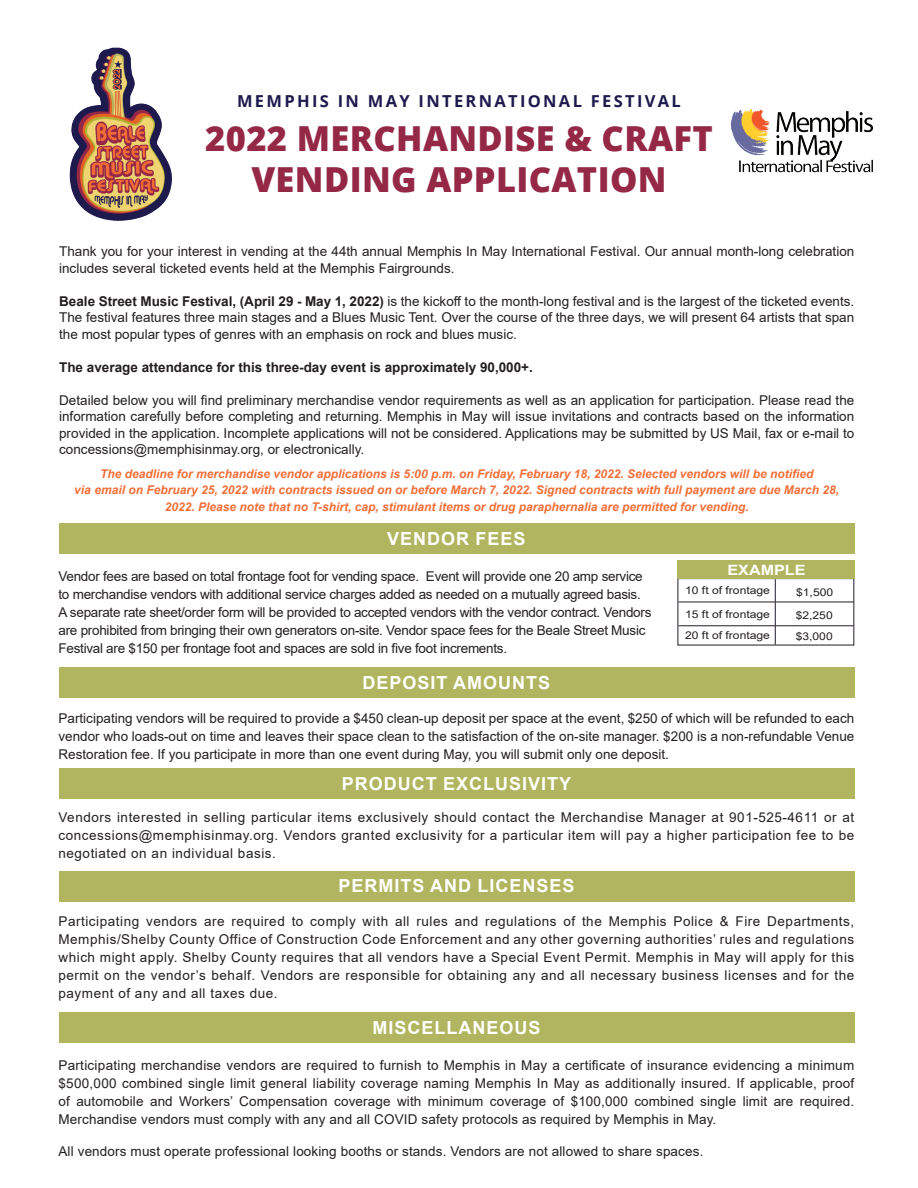
<style>
.page{position:relative;width:918px;height:1188px;background:#fff}
.page>*{position:absolute;margin:0;border:0;box-sizing:border-box;transform-origin:0 0}
.t1{font:800 34.5px/41.4px "Open Sans";letter-spacing:.01em;color:#952846;text-align:center}
.t2{font:700 18px "Arial";letter-spacing:.055em;color:#fff}
.t3{font:700 16.5px "Open Sans";letter-spacing:.14em;color:#1e1a4e}
.t4{font:700 14.25px "Arial";color:#fff;scale:1.13 1}
.t5{font:13.5px/18px "Arial";color:#231f20;text-align:justify}
.t6{font:13.5px/18px "Arial";letter-spacing:-.02em;color:#231f20}
.t7{font:700 13.5px "Arial";color:#231f20}
.t8{font:italic 700 12px/16.5px "Arial";color:#f26e37;text-align:center}
.t9{font:10.65px/23px "Arial";color:#231f20;scale:1.13 1}
.s1{font-weight:700}
</style>
<div class="page">
<img style="left:730px;top:109px;width:143px;height:64px">
<div style="left:59px;top:524px;width:795px;height:30px;background:#b2b55f"></div>
<div style="left:677px;top:578px;width:177px;height:68px;border:1px solid #453e4a"></div>
<hr style="left:679px;top:601px;width:175px;height:2px;background:#453e4a">
<hr style="left:775px;top:579px;width:1px;height:66px;background:#453e4a">
<div style="left:677px;top:560px;width:177px;height:19px;background:#b2b55f"></div>
<hr style="left:679px;top:625px;width:175px;height:1px;background:#453e4a">
<div style="left:59px;top:668px;width:795px;height:30px;background:#b2b55f"></div>
<div style="left:59px;top:769px;width:795px;height:30px;background:#b2b55f"></div>
<div style="left:59px;top:871px;width:795px;height:31px;background:#b2b55f"></div>
<div style="left:59px;top:1013px;width:795px;height:30px;background:#b2b55f"></div>
<img style="left:69px;top:47px;width:103px;height:174px">
<p class="t3" style="left:237px;top:90px;width:445px">MEMPHIS IN MAY INTERNATIONAL FESTIVAL</p>
<h1 class="t1" style="left:205px;top:116px;width:509px">2022 MERCHANDISE &amp; CRAFT<br>VENDING APPLICATION</h1>
<p class="t5" style="left:59px;top:243px;width:797px;line-height:16.5px">Thank you for your interest in vending at the 44th annual Memphis In May International Festival. Our annual month-long celebration includes several ticketed events held at the Memphis Fairgrounds.</p>
<p class="t5" style="left:59px;top:293px;width:797px;line-height:16.5px"><span class="s1">Beale Street Music Festival, (April 29 - May 1, 2022)</span> is the kickoff to the month-long festival and is the largest of the ticketed events.<br>The festival features three main stages and a Blues Music Tent. Over the course of the three days, we will present 64 artists that span the most popular types of genres with an emphasis on rock and blues music.</p>
<p class="t7" style="left:59px;top:357px;width:475px">The average attendance for this three-day event is approximately 90,000+.</p>
<p class="t5" style="left:59px;top:392px;width:797px;line-height:16.5px">Detailed below you will find preliminary merchandise vendor requirements as well as an application for participation. Please read the information carefully before completing and returning. Memphis in May will issue invitations and contracts based on the information provided in the application. Incomplete applications will not be considered. Applications may be submitted by US Mail, fax or e-mail to concessions@memphisinmay.org, or electronically.</p>
<p class="t8" style="left:74px;top:466px;width:766px">The deadline for merchandise vendor applications is 5:00 p.m. on Friday, February 18, 2022. Selected vendors will be notified<br>via email on February 25, 2022 with contracts issued on or before March 7, 2022. Signed contracts with full payment are due March 28,<br>2022. Please note that no T-shirt, cap, stimulant items or drug paraphernalia are permitted for vending.</p>
<h2 class="t2" style="left:387px;top:526px;width:140px">VENDOR FEES</h2>
<p class="t6" style="left:58px;top:567px;width:595px">Vendor fees are based on total frontage foot for vending space. Event will provide one 20 amp service to merchandise vendors with additional service charges added as needed on a mutually agreed basis.<br>A separate rate sheet/order form will be provided to accepted vendors with the vendor contract. Vendors are prohibited from bringing their own generators on-site. Vendor space fees for the Beale Street Music Festival are $150 per frontage foot and spaces are sold in five foot increments.</p>
<p class="t4" style="left:727px;top:560px;width:71px">EXAMPLE</p>
<p class="t9" style="left:685px;top:603px;width:77px;line-height:21.6px">15 ft of frontage<br>20 ft of frontage</p>
<p class="t9" style="left:685px;top:578px;width:77px">10 ft of frontage</p>
<p class="t9" style="left:796px;top:581px;width:35px">$1,500 $2,250</p>
<p class="t9" style="left:796px;top:625px;width:34px">$3,000</p>
<h2 class="t2" style="left:363px;top:670px;width:189px">DEPOSIT AMOUNTS</h2>
<p class="t5" style="left:58px;top:709px;width:797px">Participating vendors will be required to provide a $450 clean-up deposit per space at the event, $250 of which will be refunded to each vendor who loads-out on time and leaves their space clean to the satisfaction of the on-site manager. $200 is a non-refundable Venue Restoration fee. If you participate in more than one event during May, you will submit only one deposit.</p>
<h2 class="t2" style="left:342px;top:770px;width:231px">PRODUCT EXCLUSIVITY</h2>
<p class="t5" style="left:58px;top:808px;width:797px">Vendors interested in selling particular items exclusively should contact the Merchandise Manager at 901-525-4611 or at concessions@memphisinmay.org. Vendors granted exclusivity for a particular item will pay a higher participation fee to be negotiated on an individual basis.</p>
<h2 class="t2" style="left:338px;top:873px;width:237px">PERMITS AND LICENSES</h2>
<p class="t5" style="left:58px;top:912px;width:797px">Participating vendors are required to comply with all rules and regulations of the Memphis Police &amp; Fire Departments, Memphis/Shelby County Office of Construction Code Enforcement and any other governing authorities’ rules and regulations which might apply. Shelby County requires that all vendors have a Special Event Permit. Memphis in May will apply for this permit on the vendor’s behalf. Vendors are responsible for obtaining any and all necessary business licenses and for the payment of any and all taxes due.</p>
<h2 class="t2" style="left:372px;top:1015px;width:169px">MISCELLANEOUS</h2>
<p class="t5" style="left:58px;top:1056px;width:797px">Participating merchandise vendors are required to furnish to Memphis in May a certificate of insurance evidencing a minimum $500,000 combined single limit general liability coverage naming Memphis In May as additionally insured. If applicable, proof of automobile and Workers’ Compensation coverage with minimum coverage of $100,000 combined single limit are required.<br>Merchandise vendors must comply with any and all COVID safety protocols as required by Memphis in May.</p>
<p class="t5" style="left:58px;top:1142px;width:646px">All vendors must operate professional looking booths or stands. Vendors are not allowed to share spaces.</p>
</div>
